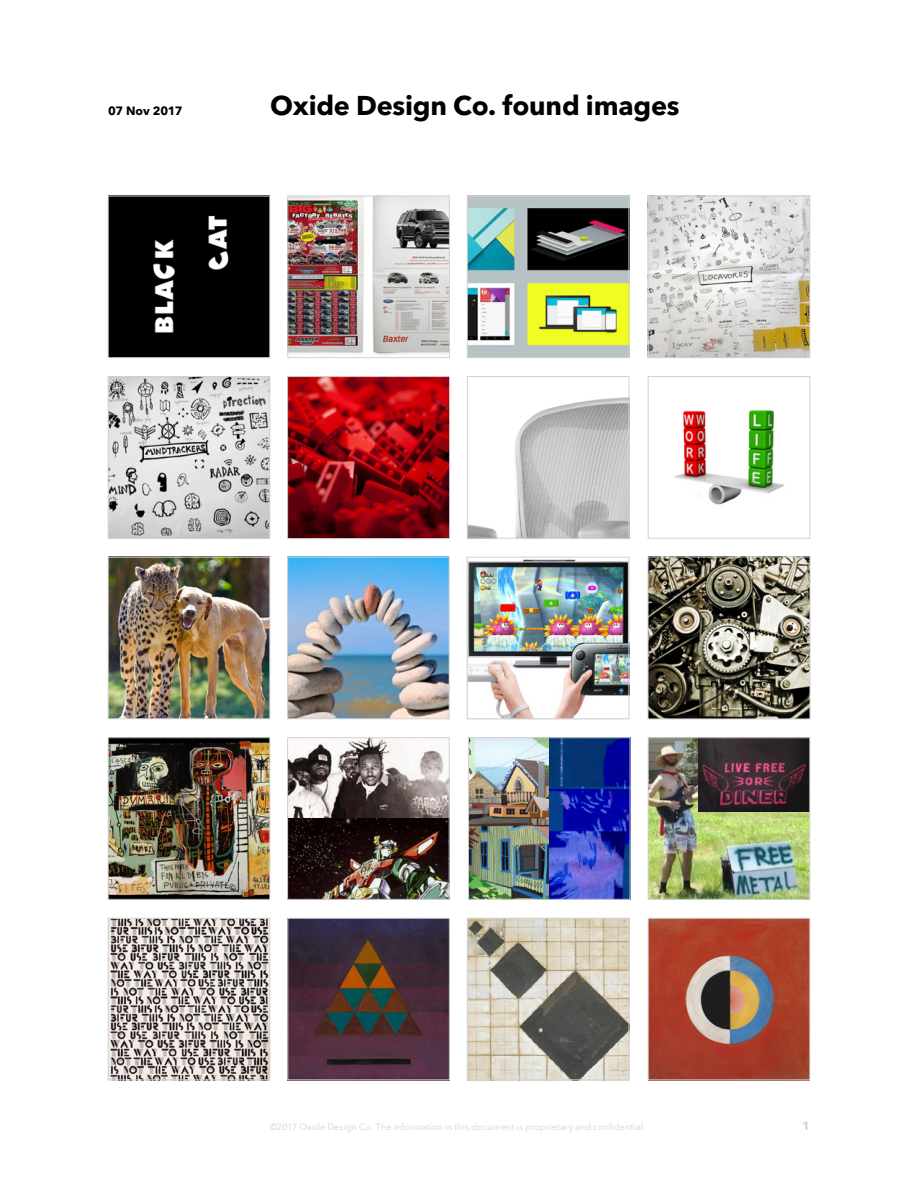
<style>
.page{position:relative;width:918px;height:1188px;background:#fff}
.page>*{position:absolute;margin:0;border:0;box-sizing:border-box;transform-origin:0 0}
.t1{font:700 27px "Avenir Next LT Pro";letter-spacing:-.01em;color:#000}
.t2{font:700 12px "Avenir Next LT Pro";letter-spacing:-.01em;color:#000}
.t3{font:700 12px "Avenir Next LT Pro";color:#d1d2d4}
.t4{font:9px "Avenir Next LT Pro";letter-spacing:.015em;color:#d1d2d4}
</style>
<div class="page">
<img style="left:110px;top:198px;width:158px;height:158px">
<img style="left:290px;top:198px;width:158px;height:157px">
<div style="left:288px;top:196px;width:162px;height:162px;border:1px solid #d1d2d4"></div>
<img style="left:650px;top:198px;width:158px;height:158px">
<div style="left:648px;top:196px;width:162px;height:162px;border:1px solid #d1d2d4"></div>
<img style="left:469px;top:198px;width:158px;height:158px">
<div style="left:467px;top:196px;width:162px;height:162px;border:1px solid #d1d2d4"></div>
<img style="left:650px;top:740px;width:158px;height:158px">
<img style="left:699px;top:740px;width:109px;height:72px">
<div style="left:648px;top:738px;width:162px;height:162px;border:1px solid #d1d2d4"></div>
<img style="left:470px;top:740px;width:158px;height:158px">
<div style="left:468px;top:738px;width:162px;height:162px;border:1px solid #d1d2d4"></div>
<img style="left:289px;top:740px;width:158px;height:158px">
<div style="left:287px;top:738px;width:162px;height:162px;border:1px solid #d1d2d4"></div>
<img style="left:110px;top:740px;width:158px;height:158px">
<div style="left:108px;top:738px;width:162px;height:162px;border:1px solid #d1d2d4"></div>
<img style="left:650px;top:920px;width:158px;height:158px">
<div style="left:648px;top:918px;width:162px;height:162px;border:1px solid #d1d2d4"></div>
<img style="left:469px;top:920px;width:158px;height:158px">
<div style="left:467px;top:918px;width:162px;height:162px;border:1px solid #d1d2d4"></div>
<img style="left:110px;top:920px;width:158px;height:158px">
<div style="left:108px;top:918px;width:162px;height:162px;border:1px solid #d1d2d4"></div>
<img style="left:290px;top:920px;width:158px;height:158px">
<div style="left:288px;top:918px;width:162px;height:162px;border:1px solid #d1d2d4"></div>
<img style="left:110px;top:378px;width:158px;height:158px">
<div style="left:108px;top:376px;width:162px;height:162px;border:1px solid #d1d2d4"></div>
<img style="left:469px;top:397px;width:158px;height:139px">
<div style="left:467px;top:376px;width:162px;height:162px;border:1px solid #d1d2d4"></div>
<img style="left:289px;top:378px;width:159px;height:159px">
<div style="left:287px;top:376px;width:163px;height:163px;border:1px solid #d1d2d4"></div>
<img style="left:674px;top:410px;width:110px;height:95px">
<div style="left:648px;top:376px;width:162px;height:162px;border:1px solid #d1d2d4"></div>
<img style="left:110px;top:559px;width:158px;height:158px">
<div style="left:108px;top:557px;width:162px;height:162px;border:1px solid #d1d2d4"></div>
<img style="left:469px;top:559px;width:158px;height:158px">
<div style="left:467px;top:557px;width:162px;height:162px;border:1px solid #d1d2d4"></div>
<img style="left:289px;top:559px;width:158px;height:158px">
<div style="left:287px;top:557px;width:162px;height:162px;border:1px solid #d1d2d4"></div>
<img style="left:650px;top:559px;width:158px;height:158px">
<div style="left:648px;top:557px;width:162px;height:162px;border:1px solid #d1d2d4"></div>
<h2 class="t2" style="left:108px;top:103px;width:76px">07 Nov 2017</h2>
<h1 class="t1" style="left:270px;top:89px;width:411px">Oxide Design Co. found images</h1>
<p class="t4" style="left:270px;top:1121px;width:377px">©2017 Oxide Design Co. The information in this document is proprietary and confidential.</p>
<h2 class="t3" style="left:802px;top:1118px;width:9px">1</h2>
</div>
